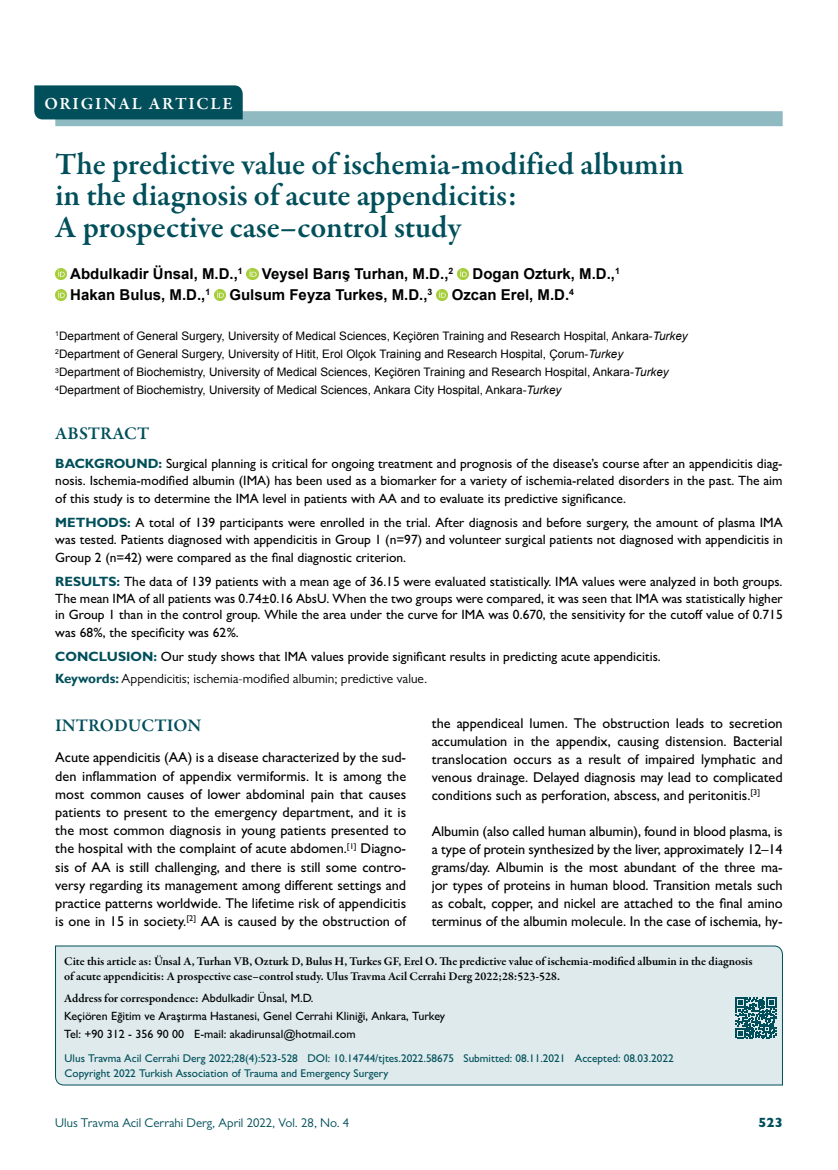
<style>
.page{position:relative;width:838px;height:1170px;background:#fff}
.page>*{position:absolute;margin:0;border:0;box-sizing:border-box;transform-origin:0 0}
.t1{font:600 31.5px/31.5px "Garamond Premr Pro";letter-spacing:-.005em;color:#004f5a}
.t2{font:600 18px "Garamond Premr Pro";letter-spacing:.005em;color:#004f5a}
.t3{font:600 17.25px "Garamond Premr Pro";letter-spacing:.1em;color:#fff}
.t4{font:700 15px "Arial";color:#000}
.t5{font:500 14.25px/18px "Gill Sans MT Pro";color:#000;text-align:justify}
.t6{font:500 13.5px/16.5px "Gill Sans MT Pro";color:#000}
.t7{font:800 13.5px "Gill Sans MT Pro";color:#004f5a}
.t8{font:13.35px "Gill Sans MT Pro";color:#000}
.t9{font:12.75px "Gill Sans MT Pro";color:#004f5a}
.t10{font:600 12px/15px "Garamond Premr Pro";letter-spacing:-.005em;color:#000}
.t11{font:500 12px/18px "Gill Sans MT Pro";color:#000}
.t12{font:11.7px/18px "Arial";color:#000}
.t13{font:500 11.25px/15px "Gill Sans MT Pro";color:#004f5a}
.s1{font-style:italic}
.s2{font-weight:700;color:#004f5a}
.s3{font-family:"Gill Sans";font-weight:700;color:#004f5a}
.s4{font-family:"Gill Sans MT Pro";font-weight:500}
</style>
<div class="page">
<div style="left:55px;top:111px;width:727px;height:15px;background:#90bac2"></div>
<svg style="left:55px;top:268px;width:11px;height:11px"></svg>
<svg style="left:247px;top:268px;width:11px;height:11px"></svg>
<svg style="left:457px;top:268px;width:11px;height:11px"></svg>
<svg style="left:55px;top:289px;width:11px;height:11px"></svg>
<svg style="left:214px;top:289px;width:11px;height:11px"></svg>
<svg style="left:436px;top:289px;width:12px;height:11px"></svg>
<div style="left:34px;top:85px;width:209px;height:34px;background:#004f5a"></div>
<div style="left:55px;top:945px;width:728px;height:140px;background:#deeaec"></div>
<svg style="left:735px;top:997px;width:41px;height:41px;background:#437d86"></svg>
<p class="t3" style="left:44px;top:93px;width:190px">ORIGINAL ARTICLE</p>
<h1 class="t1" style="left:55px;top:149px;width:630px">The predictive value of ischemia-modified albumin in the diagnosis of acute appendicitis:<br>A prospective case–control study</h1>
<p class="t4" style="left:70px;top:264px;width:174px">Abdulkadir Ünsal, M.D.,<sup>1</sup></p>
<p class="t4" style="left:262px;top:264px;width:193px">Veysel Barış Turhan, M.D.,<sup>2</sup></p>
<p class="t4" style="left:472px;top:264px;width:149px">Dogan Ozturk, M.D.,<sup>1</sup></p>
<p class="t4" style="left:70px;top:285px;width:141px">Hakan Bulus, M.D.,<sup>1</sup></p>
<p class="t4" style="left:229px;top:285px;width:204px">Gulsum Feyza Turkes, M.D.,<sup>3</sup></p>
<p class="t4" style="left:451px;top:285px;width:124px">Ozcan Erel, M.D.<sup>4</sup></p>
<p class="t12" style="left:55px;top:327px;width:634px"><sup>1</sup>Department of General Surgery, University of Medical Sciences, Keçiören Training and Research Hospital, Ankara-<span class="s1">Turkey </span><sup>2</sup>Department of General Surgery, University of Hitit, Erol Olçok Training and Research Hospital, Çorum-<span class="s1">Turkey </span><sup>3</sup>Department of Biochemistry, University of Medical Sciences, Keçiören Training and Research Hospital, Ankara-<span class="s1">Turkey </span><sup>4</sup>Department of Biochemistry, University of Medical Sciences, Ankara City Hospital, Ankara-<span class="s1">Turkey</span></p>
<p class="t2" style="left:55px;top:422px;width:95px">ABSTRACT</p>
<p class="t6" style="left:55px;top:455px;width:729px"><span class="s2">BACKGROUND:</span> Surgical planning is critical for ongoing treatment and prognosis of the disease’s course after an appendicitis diag&shy;nosis. Ischemia-modified albumin (IMA) has been used as a biomarker for a variety of ischemia-related disorders in the past. The aim</p>
<p class="t6" style="left:55px;top:486px;width:729px;line-height:24.5px">of this study is to determine the IMA level in patients with AA and to evaluate its predictive significance.<br><span class="s2">METHODS:</span> A total of 139 participants were enrolled in the trial. After diagnosis and before surgery, the amount of plasma IMA</p>
<p class="t6" style="left:55px;top:530px;width:729px;line-height:18px">was tested. Patients diagnosed with appendicitis in Group 1 (n=97) and volunteer surgical patients not diagnosed with appendicitis in<br>Group 2 (n=42) were compared as the final diagnostic criterion.</p>
<p class="t6" style="left:55px;top:573px;width:729px;text-align:justify"><span class="s2">RESULTS:</span> The data of 139 patients with a mean age of 36.15 were evaluated statistically. IMA values were analyzed in both groups.<br>The mean IMA of all patients was 0.74±0.16 AbsU. When the two groups were compared, it was seen that IMA was statistically higher in Group 1 than in the control group. While the area under the curve for IMA was 0.670, the sensitivity for the cutoff value of 0.715</p>
<p class="t6" style="left:55px;top:620px;width:607px;line-height:24.5px">was 68%, the specificity was 62%.<br><span class="s2">CONCLUSION:</span> Our study shows that IMA values provide significant results in predicting acute appendicitis.</p>
<p class="t8" style="left:55px;top:670px;width:373px"><span class="s3">Keywords:</span> Appendicitis; ischemia-modified albumin; predictive value.</p>
<p class="t2" style="left:55px;top:714px;width:148px">INTRODUCTION</p>
<p class="t5" style="left:55px;top:748px;width:352px">Acute appendicitis (AA) is a disease characterized by the sud&shy;den inflammation of appendix vermiformis. It is among the most common causes of lower abdominal pain that causes patients to present to the emergency department, and it is the most common diagnosis in young patients presented to the hospital with the complaint of acute abdomen.<sup>[1]</sup> Diagno&shy;sis of AA is still challenging, and there is still some contro&shy;versy regarding its management among different settings and practice patterns worldwide. The lifetime risk of appendicitis is one in 15 in society.<sup>[2]</sup> AA is caused by the obstruction of</p>
<p class="t10" style="left:64px;top:953px;width:690px">Cite this article as: Ünsal A, Turhan VB, Ozturk D, Bulus H, Turkes GF, Erel O. The predictive value of ischemia-modified albumin in the diagnosis of acute appendicitis: A prospective case–control study. Ulus Travma Acil Cerrahi Derg 2022;28:523-528.</p>
<p class="t10" style="left:64px;top:991px;width:251px">Address for correspondence: <span class="s4">Abdulkadir Ünsal, M.D.</span></p>
<p class="t11" style="left:64px;top:1006px;width:382px">Keçiören Eğitim ve Araştırma Hastanesi, Genel Cerrahi Kliniği, Ankara, Turkey<br>Tel: +90 312 - 356 90 00 E-mail: akadirunsal@hotmail.com</p>
<p class="t13" style="left:65px;top:1050px;width:610px">Ulus Travma Acil Cerrahi Derg 2022;28(4):523-528 DOI: 10.14744/tjtes.2022.58675 Submitted: 08.11.2021 Accepted: 08.03.2022<br>Copyright 2022 Turkish Association of Trauma and Emergency Surgery</p>
<p class="t5" style="left:432px;top:714px;width:352px">the appendiceal lumen. The obstruction leads to secretion accumulation in the appendix, causing distension. Bacterial translocation occurs as a result of impaired lymphatic and venous drainage. Delayed diagnosis may lead to complicated conditions such as perforation, abscess, and peritonitis.<sup>[3]</sup></p>
<p class="t5" style="left:432px;top:822px;width:352px">Albumin (also called human albumin), found in blood plasma, is a type of protein synthesized by the liver, approximately 12–14 grams/day. Albumin is the most abundant of the three ma&shy;jor types of proteins in human blood. Transition metals such as cobalt, copper, and nickel are attached to the final amino terminus of the albumin molecule. In the case of ischemia, hy-</p>
<p class="t9" style="left:55px;top:1115px;width:295px">Ulus Travma Acil Cerrahi Derg, April 2022, Vol. 28, No. 4</p>
<p class="t7" style="left:758px;top:1114px;width:26px">523</p>
</div>
